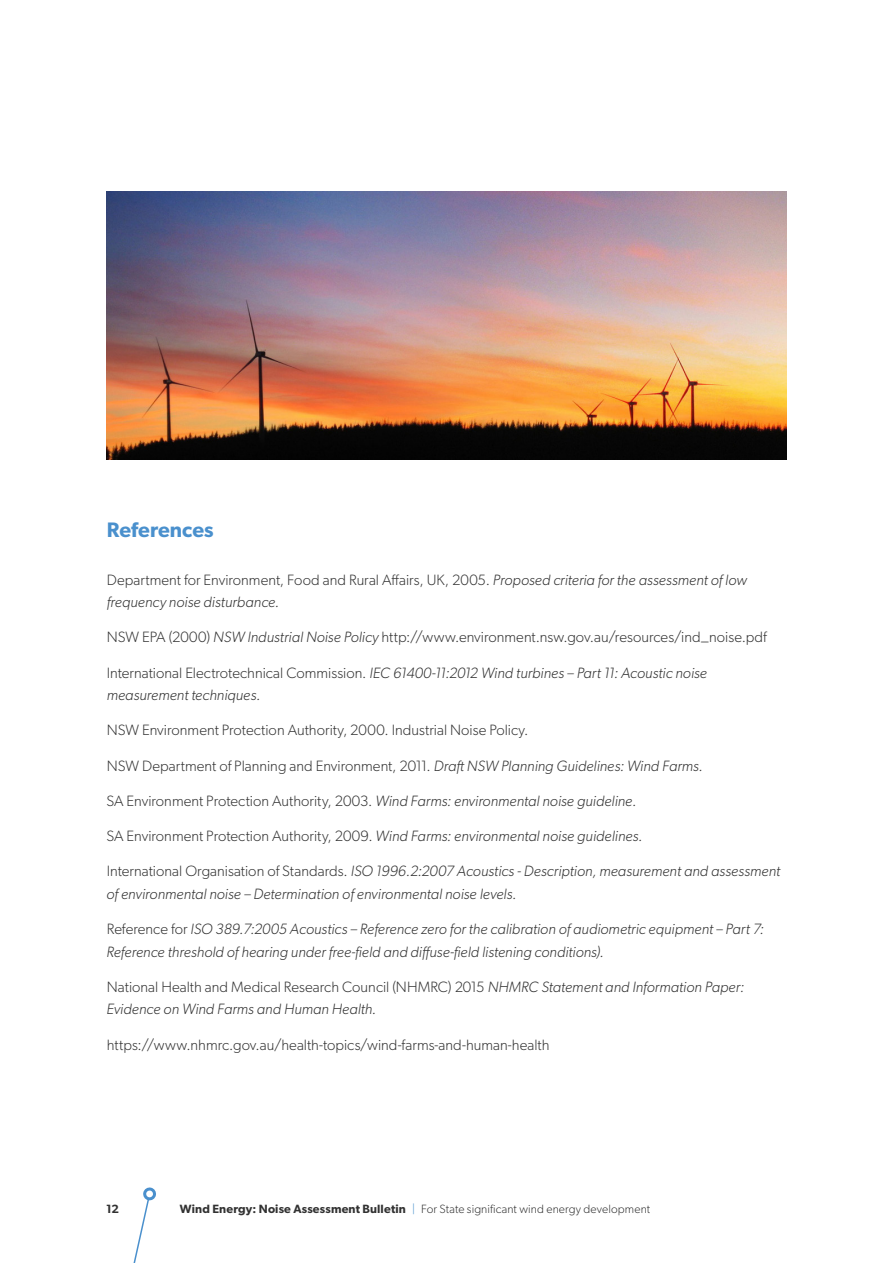
<style>
.page{position:relative;width:893px;height:1263px;background:#fff}
.page>*{position:absolute;margin:0;border:0;box-sizing:border-box;transform-origin:0 0}
.Heading_2{font:600 21px "Gibson";color:#4a90cd}
.body_copy{font:italic 300 15px/22.5px "Gibson";letter-spacing:.005em;color:#323232}
.body_copy-2{font:300 15px "Gibson";color:#323232}
.t1{font:300 12px "Gibson";letter-spacing:.01em;color:#323232}
.t2{font:600 12px "Gibson";color:#323232}
.s1{font-style:normal}
.s2{font-style:italic}
.s3{font-weight:600}
.s4{color:#4a90cd}
</style>
<div class="page">
<svg style="left:133px;top:1187px;width:23px;height:76px"></svg>
<img style="left:106px;top:191px;width:681px;height:268px">
<p class="Heading_2" style="left:107px;top:517px;width:108px">References</p>
<p class="body_copy" style="left:107px;top:568px;width:642px"><span class="s1">Department for Environment, Food and Rural Affairs, UK, 2005.</span> Proposed criteria for the assessment of low frequency noise disturbance.</p>
<p class="body_copy-2" style="left:107px;top:628px;width:661px">NSW EPA (2000) <span class="s2">NSW Industrial Noise Policy</span> http://www.environment.nsw.gov.au/resources/ind_noise.pdf</p>
<p class="body_copy" style="left:107px;top:661px;width:602px"><span class="s1">International Electrotechnical Commission.</span> IEC 61400-11:2012 Wind turbines – Part 11: Acoustic noise measurement techniques.</p>
<p class="body_copy-2" style="left:107px;top:721px;width:423px">NSW Environment Protection Authority, 2000. Industrial Noise Policy.</p>
<p class="body_copy-2" style="left:107px;top:756px;width:598px">NSW Department of Planning and Environment, 2011. <span class="s2">Draft NSW Planning Guidelines: Wind Farms.</span></p>
<p class="body_copy-2" style="left:106px;top:792px;width:532px">SA Environment Protection Authority, 2003. <span class="s2">Wind Farms: environmental noise guideline.</span></p>
<p class="body_copy" style="left:106px;top:824px;width:538px"><span class="s1">SA Environment Protection Authority, 2009.</span> Wind Farms: environmental noise guidelines.</p>
<p class="body_copy" style="left:107px;top:860px;width:675px"><span class="s1">International Organisation of Standards.</span> ISO 1996.2:2007 Acoustics - Description, measurement and assessment of environmental noise – Determination of environmental noise levels.</p>
<p class="body_copy" style="left:106px;top:917px;width:659px"><span class="s1">Reference for</span> ISO 389.7:2005 Acoustics – Reference zero for the calibration of audiometric equipment – Part 7:<br>Reference threshold of hearing under free-field and diffuse-field listening conditions).</p>
<p class="body_copy" style="left:106px;top:975px;width:639px"><span class="s1">National Health and Medical Research Council (NHMRC) 2015</span> NHMRC Statement and Information Paper:<br>Evidence on Wind Farms and Human Health.</p>
<p class="body_copy-2" style="left:107px;top:1035px;width:444px">https://www.nhmrc.gov.au/health-topics/wind-farms-and-human-health</p>
<p class="t2" style="left:106px;top:1201px;width:14px">12</p>
<p class="t1" style="left:180px;top:1201px;width:472px"><span class="s3">Wind Energy: Noise Assessment Bulletin</span> <span class="s4">|</span> For State significant wind energy development</p>
</div>
